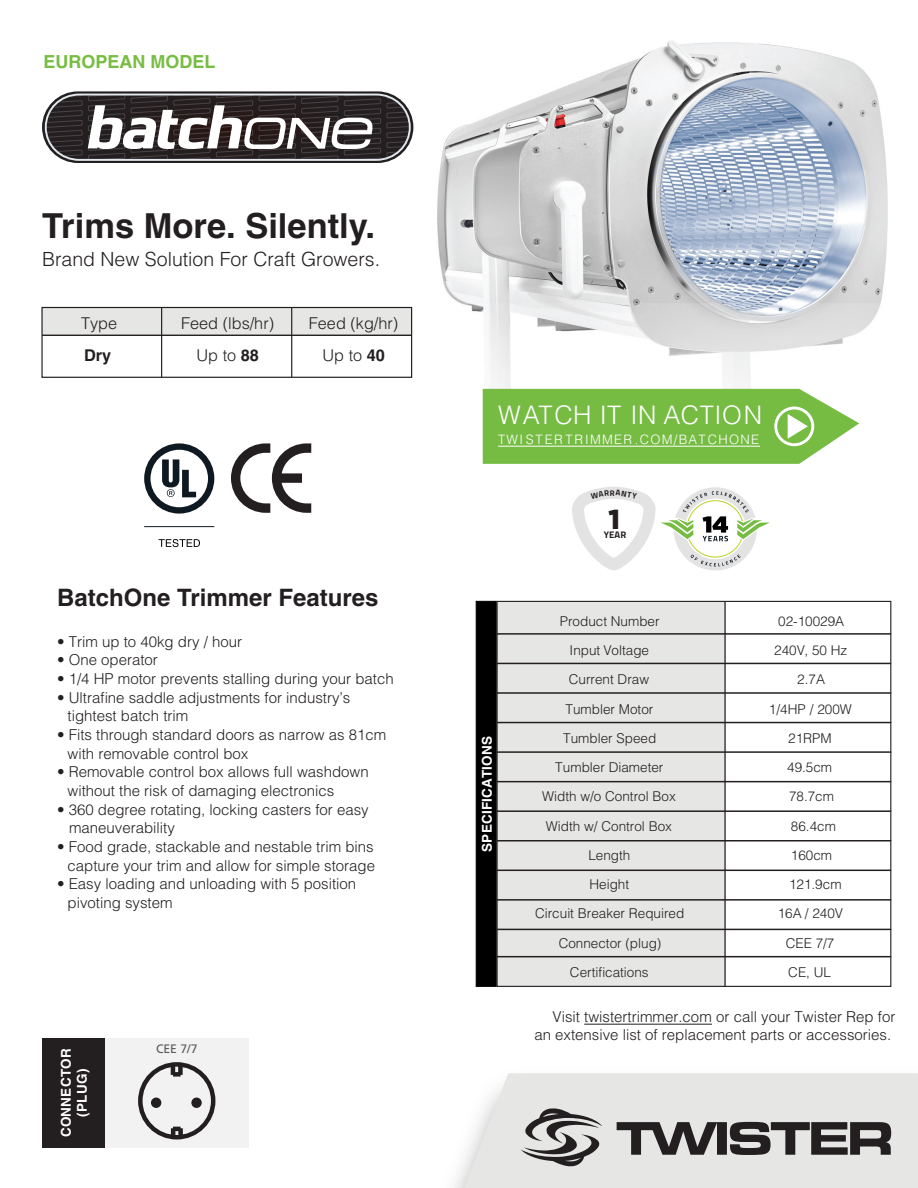
<style>
.page{position:relative;width:918px;height:1188px;background:#fff}
.page>*{position:absolute;margin:0;border:0;box-sizing:border-box;transform-origin:0 0}
.t1{font:700 34.5px "Helvetica LT Std";color:#231f20}
.t2{font:900 27.45px "Gotham";color:#231f20}
.t3{font:300 25.5px "Helvetica LT Std";letter-spacing:.02em;color:#fff}
.t4{font:700 24px "Helvetica LT Std";color:#231f20}
.t5{font:300 19.5px "Helvetica LT Std";color:#231f20}
.t6{font:700 18px "Helvetica LT Std";color:#78bd43}
.t7{font:300 16.2px "Helvetica LT Std";color:#231f20}
.t8{font:700 16.2px "Helvetica LT Std";color:#231f20}
.t9{font:300 15px/18.6px "Helvetica LT Std";color:#231f20}
.t10{font:300 13.5px/29.2px "Helvetica LT Std";color:#231f20;text-align:center}
.t11{font:700 13.5px/16.2px "Helvetica LT Std";letter-spacing:.02em;color:#fff;text-align:center}
.t12{font:300 12.9px "Helvetica LT Std";letter-spacing:.1em;color:#fff}
.t13{font:12.3px "Frutiger LT Std";color:#595a5c}
.t14{font:700 9.6px "Platinum";color:#231f20}
.s1{font-weight:700}
</style>
<div class="page">
<img style="left:409px;top:40px;width:479px;height:338px">
<div style="left:105px;top:1038px;width:144px;height:110px;background:#f2f2f3"></div>
<svg style="left:455px;top:303px;width:433px;height:146px"></svg>
<div style="left:42px;top:308px;width:368px;height:28px;background:#e6e6e5"></div>
<div style="left:41px;top:307px;width:371px;height:71px;border:1px solid #231f20"></div>
<hr style="left:161px;top:308px;width:1px;height:69px;background:#231f20">
<hr style="left:291px;top:308px;width:1px;height:69px;background:#231f20">
<hr style="left:42px;top:335px;width:370px;height:1px;background:#231f20">
<svg style="left:483px;top:389px;width:376px;height:75px;background:#84c256"></svg>
<div style="left:497px;top:602px;width:228px;height:384px;background:#e6e6e5"></div>
<div style="left:476px;top:601px;width:21px;height:386px;background:#000;border:1px solid #000"></div>
<hr style="left:724px;top:602px;width:2px;height:384px;background:#231f20">
<hr style="left:497px;top:692px;width:394px;height:2px;background:#231f20">
<hr style="left:497px;top:722px;width:394px;height:1px;background:#231f20">
<hr style="left:497px;top:751px;width:394px;height:2px;background:#231f20">
<hr style="left:497px;top:781px;width:394px;height:1px;background:#231f20">
<hr style="left:497px;top:810px;width:394px;height:2px;background:#231f20">
<hr style="left:497px;top:840px;width:394px;height:2px;background:#231f20">
<hr style="left:497px;top:870px;width:394px;height:1px;background:#231f20">
<hr style="left:497px;top:899px;width:394px;height:2px;background:#231f20">
<hr style="left:497px;top:929px;width:394px;height:1px;background:#231f20">
<hr style="left:497px;top:956px;width:394px;height:1px;background:#231f20">
<hr style="left:497px;top:633px;width:394px;height:2px;background:#231f20">
<hr style="left:497px;top:663px;width:394px;height:1px;background:#231f20">
<div style="left:464px;top:1073px;width:454px;height:115px;background:#e6e6e5"></div>
<svg style="left:516px;top:1106px;width:86px;height:61px;background:#a9a8a8"></svg>
<svg style="left:617px;top:1122px;width:274px;height:33px;background:#727070"></svg>
<div style="left:42px;top:1038px;width:63px;height:110px;background:#231f20"></div>
<div style="left:42px;top:91px;width:371px;height:72px;background:#231f20;border-radius:36px"></div>
<svg style="left:44px;top:93px;width:368px;height:69px"></svg>
<div style="left:138px;top:1062px;width:77px;height:78px;border:4px solid #231f20;border-radius:50%"></div>
<div style="left:151px;top:1098px;width:10px;height:10px;background:#231f20;border-radius:50%"></div>
<div style="left:191px;top:1098px;width:11px;height:10px;background:#231f20;border-radius:50%"></div>
<div style="left:178px;top:1065px;width:5px;height:10px;background:#231f20"></div>
<div style="left:173px;top:1072px;width:8px;height:5px;background:#231f20"></div>
<hr style="left:171px;top:1065px;width:4px;height:10px;background:#231f20">
<hr style="left:171px;top:1128px;width:4px;height:10px;background:#231f20">
<svg style="left:173px;top:1127px;width:8px;height:4px"></svg>
<div style="left:178px;top:1128px;width:5px;height:10px;background:#231f20"></div>
<hr style="left:498px;top:446px;width:262px;height:1px;background:#fff">
<svg style="left:231px;top:443px;width:80px;height:70px"></svg>
<svg style="left:144px;top:443px;width:70px;height:71px"></svg>
<svg style="left:159px;top:539px;width:41px;height:8px"></svg>
<hr style="left:584px;top:1024px;width:128px;height:1px;background:#231f20">
<svg style="left:572px;top:487px;width:198px;height:83px"></svg>
<p class="t6" style="left:44px;top:51px;width:174px">EUROPEAN MODEL</p>
<h1 class="t1" style="left:42px;top:205px;width:335px">Trims More. Silently.</h1>
<h3 class="t5" style="left:42px;top:247px;width:340px">Brand New Solution For Craft Growers.</h3>
<p class="t7" style="left:81px;top:313px;width:38px">Type</p>
<p class="t7" style="left:181px;top:313px;width:95px">Feed (lbs/hr)</p>
<p class="t7" style="left:309px;top:313px;width:91px">Feed (kg/hr)</p>
<p class="t8" style="left:84px;top:346px;width:29px">Dry</p>
<p class="t7" style="left:196px;top:345px;width:64px">Up to <span class="s1">88</span></p>
<p class="t7" style="left:323px;top:345px;width:64px">Up to <span class="s1">40</span></p>
<h3 class="t4" style="left:57px;top:583px;width:323px">BatchOne Trimmer Features</h3>
<p class="t9" style="left:57px;top:632px;width:187px">• Trim up to 40kg dry / hour</p>
<p class="t9" style="left:57px;top:650px;width:102px">• One operator</p>
<p class="t9" style="left:57px;top:669px;width:338px">• 1/4 HP motor prevents stalling during your batch</p>
<p class="t9" style="left:68px;top:688px;width:284px;text-indent:-10px">• Ultrafine saddle adjustments for industry’s tightest batch trim</p>
<p class="t9" style="left:68px;top:725px;width:320px;text-indent:-10px">• Fits through standard doors as narrow as 81cm with removable control box</p>
<p class="t9" style="left:68px;top:762px;width:303px;text-indent:-10px">• Removable control box allows full washdown without the risk of damaging electronics</p>
<p class="t9" style="left:69px;top:800px;width:301px;text-indent:-12px">• 360 degree rotating, locking casters for easy maneuverability</p>
<p class="t9" style="left:57px;top:837px;width:320px;text-align:right">• Food grade, stackable and nestable trim bins capture your trim and allow for simple storage</p>
<p class="t9" style="left:68px;top:875px;width:290px;text-indent:-10px">• Easy loading and unloading with 5 position pivoting system</p>
<p class="t11" style="left:58px;top:1137px;width:90px;rotate:-90deg">CONNECTOR (PLUG)</p>
<p class="t13" style="left:156px;top:1041px;width:43px">CEE 7/7</p>
<h3 class="t3" style="left:498px;top:399px;width:266px">WATCH IT IN ACTION</h3>
<p class="t12" style="left:498px;top:431px;width:262px">TWISTER TRIMMER .COM/BATCHONE</p>
<h2 class="t2" style="left:608px;top:503px;width:13px">1</h2>
<p class="t11" style="left:479px;top:852px;width:117px;rotate:-90deg">SPECIFICATIONS</p>
<p class="t14" style="left:604px;top:528px;width:24px">YEAR</p>
<p class="t10" style="left:535px;top:606px;width:151px">Product Number<br>Input Voltage<br>Current Draw<br>Tumbler Motor<br>Tumbler Speed<br>Tumbler Diameter<br>Width w/o Control Box<br>Width w/ Control Box<br>Length<br>Height<br>Circuit Breaker Required<br>Connector (plug)<br>Certifications</p>
<p class="t10" style="left:778px;top:606px;width:68px">02-10029A</p>
<p class="t10" style="left:774px;top:636px;width:75px">240V, 50 Hz</p>
<p class="t10" style="left:797px;top:665px;width:29px">2.7A</p>
<p class="t10" style="left:769px;top:694px;width:85px">1/4HP / 200W</p>
<p class="t10" style="left:788px;top:723px;width:45px">21RPM</p>
<p class="t10" style="left:787px;top:753px;width:47px">49.5cm</p>
<p class="t10" style="left:789px;top:782px;width:47px">78.7cm</p>
<p class="t10" style="left:791px;top:811px;width:47px">86.4cm</p>
<p class="t10" style="left:791px;top:840px;width:43px">160cm</p>
<p class="t10" style="left:789px;top:870px;width:54px">121.9cm</p>
<p class="t10" style="left:778px;top:899px;width:67px">16A / 240V</p>
<p class="t10" style="left:786px;top:928px;width:50px">CEE 7/7</p>
<p class="t10" style="left:788px;top:957px;width:44px">CE, UL</p>
<p class="t9" style="left:534px;top:1007px;width:362px;text-align:right">Visit twistertrimmer.com or call your Twister Rep for an extensive list of replacement parts or accessories.</p>
</div>
